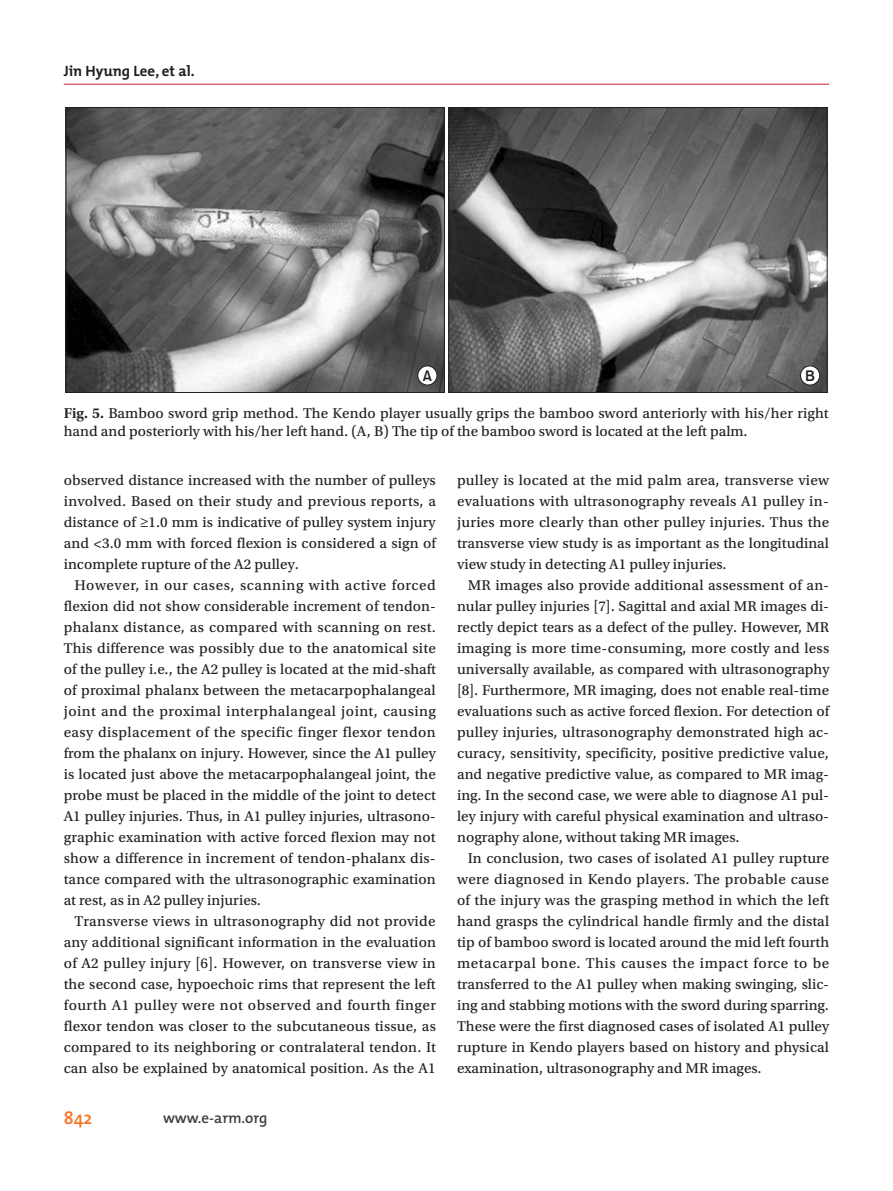
<style>
.page{position:relative;width:893px;height:1191px;background:#fff}
.page>*{position:absolute;margin:0;border:0;box-sizing:border-box;transform-origin:0 0}
.t1{font:600 18px "The Mix";color:#f47321}
.바탕글{font:15px/21px "Utopia Std Capt";color:#231f20;text-align:justify}
.그림{font:15px/18px "Utopia Std Capt";color:#231f20}
.t2{font:700 15px "The Mix";color:#231f20}
.t3{font:600 15px "The Mix";color:#3e3e3f}
.t4{font:15px "Gothic 725 BT Bold A";color:#231f20}
.s1{font-family:"Utopia Std";font-weight:600}
</style>
<div class="page">
<hr style="left:64px;top:84px;width:765px;height:1px;background:#d1232a">
<svg style="left:65px;top:107px;width:763px;height:286px;background:#707070"></svg>
<div style="left:418px;top:366px;width:19px;height:19px;background:#fff;border-radius:50%"></div>
<div style="left:418px;top:366px;width:19px;height:19px;border:1px solid #231f20;border-radius:50%"></div>
<div style="left:800px;top:366px;width:20px;height:19px;background:#fff;border-radius:50%"></div>
<div style="left:800px;top:366px;width:20px;height:19px;border:1px solid #231f20;border-radius:50%"></div>
<p class="t2" style="left:64px;top:59px;width:132px">Jin Hyung Lee, et al.</p>
<p class="t4" style="left:423px;top:367px;width:11px">A</p>
<p class="t4" style="left:805px;top:367px;width:11px">B</p>
<p class="그림" style="left:64px;top:404px;width:766px"><span class="s1">Fig. 5.</span> Bamboo sword grip method. The Kendo player usually grips the bamboo sword anteriorly with his/her right hand and posteriorly with his/her left hand. (A, B) The tip of the bamboo sword is located at the left palm.</p>
<p class="바탕글" style="left:64px;top:470px;width:374px">observed distance increased with the number of pulleys involved. Based on their study and previous reports, a distance of ≥1.0 mm is indicative of pulley system injury and &lt;3.0 mm with forced flexion is considered a sign of incomplete rupture of the A2 pulley.</p>
<p class="바탕글" style="left:64px;top:575px;width:374px;text-indent:11px">However, in our cases, scanning with active forced flexion did not show considerable increment of tendon&shy;phalanx distance, as compared with scanning on rest.<br>This difference was possibly due to the anatomical site of the pulley i.e., the A2 pulley is located at the mid-shaft of proximal phalanx between the metacarpophalangeal joint and the proximal interphalangeal joint, causing easy displacement of the specific finger flexor tendon from the phalanx on injury. However, since the A1 pulley is located just above the metacarpophalangeal joint, the probe must be placed in the middle of the joint to detect A1 pulley injuries. Thus, in A1 pulley injuries, ultrasono&shy;graphic examination with active forced flexion may not show a difference in increment of tendon-phalanx dis&shy;tance compared with the ultrasonographic examination at rest, as in A2 pulley injuries.</p>
<p class="바탕글" style="left:64px;top:911px;width:374px;text-indent:11px">Transverse views in ultrasonography did not provide any additional significant information in the evaluation of A2 pulley injury [6]. However, on transverse view in the second case, hypoechoic rims that represent the left fourth A1 pulley were not observed and fourth finger flexor tendon was closer to the subcutaneous tissue, as compared to its neighboring or contralateral tendon. It can also be explained by anatomical position. As the A1</p>
<p class="t1" style="left:64px;top:1102px;width:30px">842</p>
<p class="t3" style="left:163px;top:1105px;width:106px">www.e-arm.org</p>
<p class="바탕글" style="left:457px;top:470px;width:374px">pulley is located at the mid palm area, transverse view evaluations with ultrasonography reveals A1 pulley in&shy;juries more clearly than other pulley injuries. Thus the transverse view study is as important as the longitudinal view study in detecting A1 pulley injuries.</p>
<p class="바탕글" style="left:457px;top:575px;width:374px;text-indent:11px">MR images also provide additional assessment of an&shy;nular pulley injuries [7]. Sagittal and axial MR images di&shy;rectly depict tears as a defect of the pulley. However, MR imaging is more time-consuming, more costly and less universally available, as compared with ultrasonography [8]. Furthermore, MR imaging, does not enable real-time evaluations such as active forced flexion. For detection of pulley injuries, ultrasonography demonstrated high ac&shy;curacy, sensitivity, specificity, positive predictive value, and negative predictive value, as compared to MR imag&shy;ing. In the second case, we were able to diagnose A1 pul&shy;ley injury with careful physical examination and ultraso&shy;nography alone, without taking MR images.</p>
<p class="바탕글" style="left:457px;top:848px;width:374px;text-indent:11px">In conclusion, two cases of isolated A1 pulley rupture were diagnosed in Kendo players. The probable cause of the injury was the grasping method in which the left hand grasps the cylindrical handle firmly and the distal tip of bamboo sword is located around the mid left fourth metacarpal bone. This causes the impact force to be transferred to the A1 pulley when making swinging, slic&shy;ing and stabbing motions with the sword during sparring.<br>These were the first diagnosed cases of isolated A1 pulley rupture in Kendo players based on history and physical examination, ultrasonography and MR images.</p>
</div>
